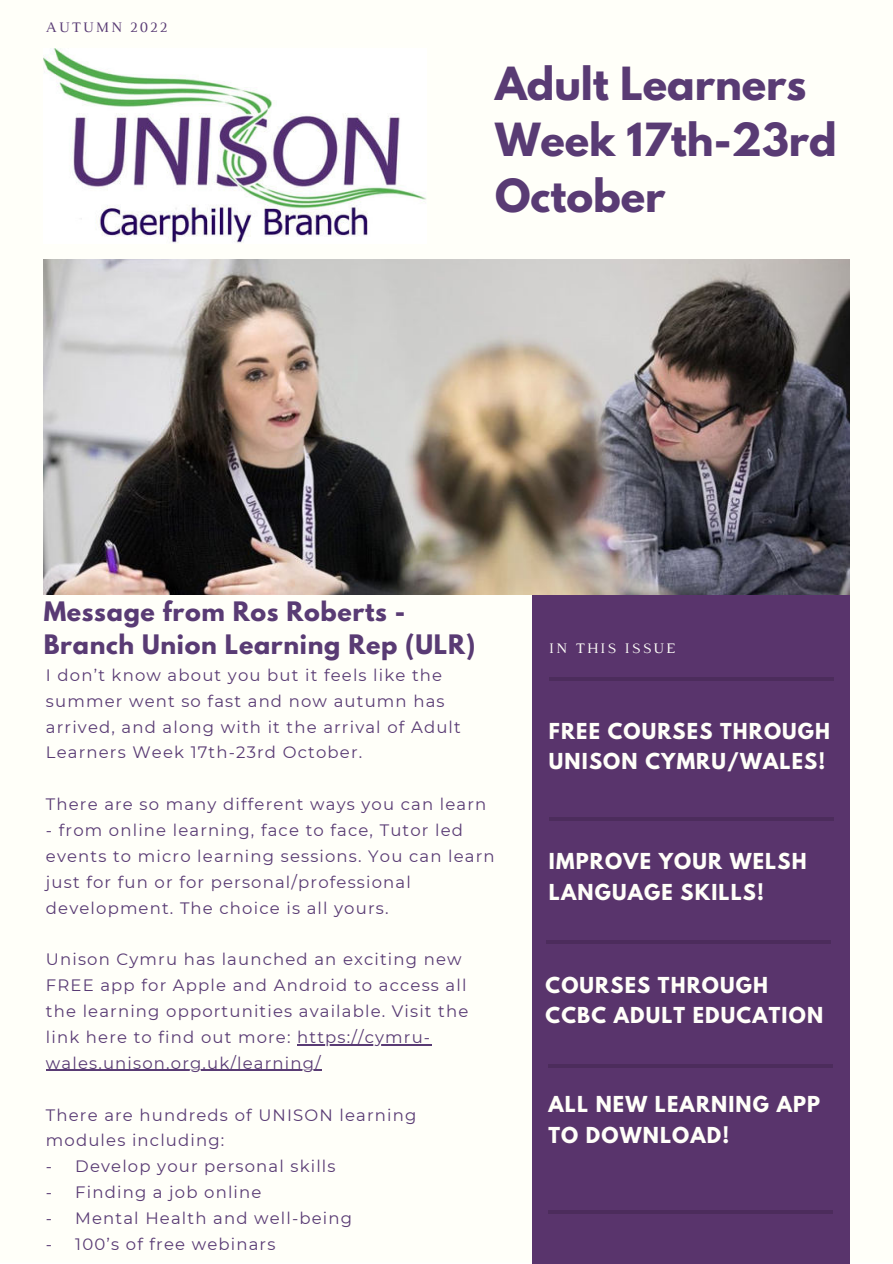
<style>
.page{position:relative;width:893px;height:1264px;background:#fff}
.page>*{position:absolute;margin:0;border:0;box-sizing:border-box;transform-origin:0 0}
.t1{font:700 40.5px/56.2px "League Spartan";color:#593b74}
.t2{font:700 23.7px/32.5px "League Spartan";letter-spacing:.03em;color:#593b74}
.t3{font:700 19.5px/30.3px "League Spartan";letter-spacing:.06em;color:#fffff9}
.t4{font:16.5px/25.8px "Montserrat";letter-spacing:.07em;color:#593b74}
.t5{font:14.85px "Luthier";letter-spacing:.14em;color:#fffff9}
.t6{font:14.85px "Luthier";letter-spacing:.14em;color:#593b74}
</style>
<div class="page">
<div style="left:0;top:0;width:892px;height:1262px;background:#fffff9"></div>
<div style="left:532px;top:581px;width:317px;height:682px;background:#59346c"></div>
<hr style="left:549px;top:817px;width:285px;height:3px;background:#000">
<hr style="left:546px;top:940px;width:285px;height:4px;background:#4c2c5c">
<hr style="left:547px;top:1064px;width:285px;height:3px;background:#000">
<hr style="left:548px;top:1210px;width:284px;height:3px;background:#000">
<hr style="left:549px;top:677px;width:285px;height:4px;background:#4c2c5c">
<img style="left:44px;top:259px;width:804px;height:335px">
<img style="left:44px;top:49px;width:382px;height:194px">
<hr style="left:297px;top:1044px;width:134px;height:1px;background:#593b74">
<hr style="left:46px;top:1069px;width:276px;height:2px;background:#593b74">
<p class="t6" style="left:46px;top:18px;width:123px">AUTUMN 2022</p>
<h1 class="t1" style="left:495px;top:55px;width:343px">Adult Learners<br>Week 17th-23rd<br>October</h1>
<h2 class="t2" style="left:44px;top:595px;width:433px">Message from Ros Roberts -<br>Branch Union Learning Rep (ULR)</h2>
<p class="t5" style="left:549px;top:639px;width:128px">IN THIS ISSUE</p>
<p class="t4" style="left:46px;top:661px;width:416px">I don’t know about you but it feels like the summer went so fast and now autumn has arrived, and along with it the arrival of Adult Learners Week 17th-23rd October.</p>
<p class="t4" style="left:46px;top:790px;width:442px">There are so many different ways you can learn</p>
<p class="t4" style="left:46px;top:816px;width:450px">- from online learning, face to face, Tutor led events to micro learning sessions. You can learn just for fun or for personal/professional development. The choice is all yours.</p>
<p class="t4" style="left:46px;top:946px;width:424px">Unison Cymru has launched an exciting new FREE app for Apple and Android to access all the learning opportunities available. Visit the link here to find out more: https://cymru&shy;wales.unison.org.uk/learning/</p>
<p class="t4" style="left:46px;top:1101px;width:372px">There are hundreds of UNISON learning modules including:</p>
<p class="t4" style="left:46px;top:1152px;width:291px">- Develop your personal skills</p>
<p class="t4" style="left:46px;top:1178px;width:217px">- Finding a job online</p>
<p class="t4" style="left:46px;top:1204px;width:308px">- Mental Health and well-being</p>
<p class="t4" style="left:46px;top:1230px;width:231px">- 100’s of free webinars</p>
<p class="t3" style="left:549px;top:715px;width:283px">FREE COURSES THROUGH<br>UNISON CYMRU/WALES!</p>
<p class="t3" style="left:549px;top:846px;width:259px">IMPROVE YOUR WELSH<br>LANGUAGE SKILLS!</p>
<p class="t3" style="left:545px;top:969px;width:279px">COURSES THROUGH<br>CCBC ADULT EDUCATION</p>
<p class="t3" style="left:548px;top:1088px;width:273px">ALL NEW LEARNING APP<br>TO DOWNLOAD!</p>
</div>
